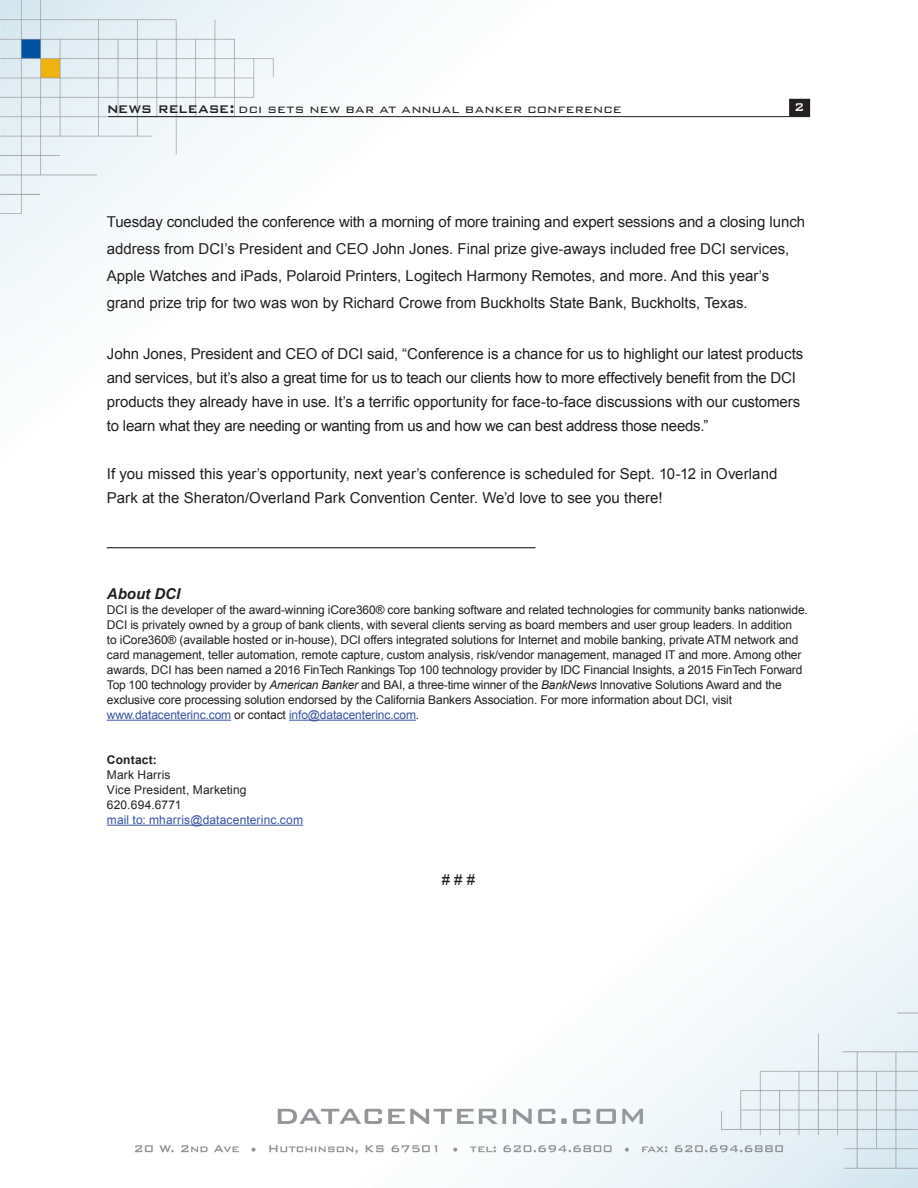
<style>
.page{position:relative;width:918px;height:1188px;background:#fff}
.page>*{position:absolute;margin:0;border:0;box-sizing:border-box;transform-origin:0 0}
.t1{font:15px/24px "Arial";letter-spacing:-.005em;color:#231f20}
.t2{font:300 15px "Bank Gothic BT";letter-spacing:.01em;color:#231f20}
.t3{font:italic 700 15px "Arial";color:#231f20}
.t4{font:500 15px "Bank Gothic BT";color:#fff;scale:.9 1}
.t5{font:12px/15px "Arial";letter-spacing:-.01em;color:#231f20}
.t6{font:12px/15px "Arial";letter-spacing:.01em;color:#231f20}
.t7{font:12px "Arial";letter-spacing:.01em;color:#3853a3}
.t8{font:700 12px "Arial";letter-spacing:.015em;color:#231f20}
.s1{font-weight:500;font-size:18px}
.s2{font-style:italic}
.s3{color:#3853a3}
</style>
<div class="page">
<img style="left:0;top:0;width:918px;height:1188px">
<hr style="left:108px;top:116px;width:702px;height:1px;background:#231f20">
<div style="left:790px;top:100px;width:19px;height:16px;background:#231f20"></div>
<div style="left:789px;top:99px;width:21px;height:18px;border:2px solid #231f20"></div>
<hr style="left:107px;top:720px;width:124px;height:1px;background:#3853a3">
<hr style="left:289px;top:720px;width:127px;height:1px;background:#3853a3">
<hr style="left:107px;top:825px;width:196px;height:1px;background:#3853a3">
<hr style="left:107px;top:547px;width:429px;height:1px;background:#231f20">
<p class="t2" style="left:107px;top:101px;width:516px"><span class="s1">news release:</span> dci sets new bar at annual banker conference</p>
<p class="t4" style="left:794px;top:99px;width:13px">2</p>
<p class="t1" style="left:107px;top:208px;width:700px;line-height:27px">Tuesday concluded the conference with a morning of more training and expert sessions and a closing lunch address from DCI’s President and CEO John Jones. Final prize give-aways included free DCI services, Apple Watches and iPads, Polaroid Printers, Logitech Harmony Remotes, and more. And this year’s grand prize trip for two was won by Richard Crowe from Buckholts State Bank, Buckholts, Texas.</p>
<p class="t1" style="left:107px;top:342px;width:698px">John Jones, President and CEO of DCI said, “Conference is a chance for us to highlight our latest products and services, but it’s also a great time for us to teach our clients how to more effectively benefit from the DCI products they already have in use. It’s a terrific opportunity for face-to-face discussions with our customers to learn what they are needing or wanting from us and how we can best address those needs.”</p>
<p class="t1" style="left:107px;top:462px;width:672px">If you missed this year’s opportunity, next year’s conference is scheduled for Sept. 10-12 in Overland<br>Park at the Sheraton/Overland Park Convention Center. We’d love to see you there!</p>
<p class="t3" style="left:107px;top:584px;width:75px">About DCI</p>
<p class="t5" style="left:107px;top:602px;width:703px">DCI is the developer of the award-winning iCore360® core banking software and related technologies for community banks nationwide.<br>DCI is privately owned by a group of bank clients, with several clients serving as board members and user group leaders. In addition<br>to iCore360® (available hosted or in-house), DCI offers integrated solutions for Internet and mobile banking, private ATM network and card management, teller automation, remote capture, custom analysis, risk/vendor management, managed IT and more. Among other awards, DCI has been named a 2016 FinTech Rankings Top 100 technology provider by IDC Financial Insights, a 2015 FinTech Forward Top 100 technology provider by <span class="s2">American Banker</span> and BAI, a three-time winner of the <span class="s2">BankNews</span> Innovative Solutions Award and the exclusive core processing solution endorsed by the California Bankers Association. For more information about DCI, visit <span class="s3">www.datacenterinc.com</span> or contact <span class="s3">info@datacenterinc.com</span>.</p>
<p class="t8" style="left:107px;top:752px;width:52px">Contact:</p>
<p class="t6" style="left:107px;top:767px;width:141px">Mark Harris<br>Vice President, Marketing<br>620.694.6771</p>
<p class="t7" style="left:107px;top:812px;width:198px">mail to: mharris@datacenterinc.com</p>
<p class="t1" style="left:442px;top:868px;width:35px"># # #</p>
</div>
